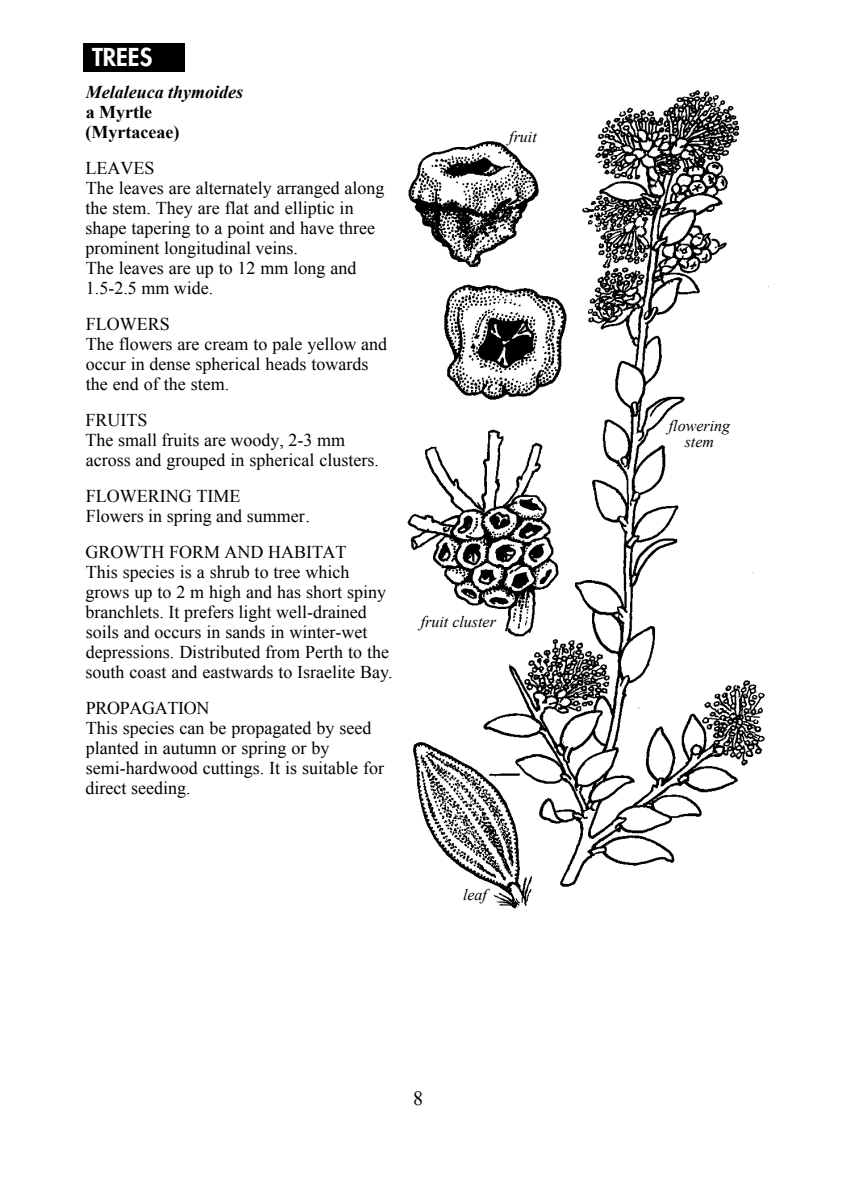
<style>
.page{position:relative;width:842px;height:1190px;background:#fff}
.page>*{position:absolute;margin:0;border:0;box-sizing:border-box;transform-origin:0 0}
.t1{font:800 24px "Futura";color:#fff}
.t2{font:20px "Times New Roman";color:#000}
.t3{font:18px/20px "Times New Roman";color:#000}
.t4{font:italic 700 18px "Times New Roman";color:#000}
.t5{font:700 18px/20px "Times New Roman";color:#000}
.t6{font:italic 16px/16px "Times New Roman";color:#000;text-align:center}
</style>
<div class="page">
<div style="left:84px;top:44px;width:102px;height:28px;background:#000"></div>
<img style="left:407px;top:90px;width:362px;height:819px">
<h1 class="t1" style="left:92px;top:46px;width:62px">TREES</h1>
<p class="t4" style="left:86px;top:82px;width:159px">Melaleuca thymoides</p>
<p class="t5" style="left:86px;top:102px;width:95px">a Myrtle (Myrtaceae)</p>
<p class="t3" style="left:86px;top:158px;width:301px">LEAVES<br>The leaves are alternately arranged along the stem. They are flat and elliptic in shape tapering to a point and have three prominent longitudinal veins.<br>The leaves are up to 12 mm long and<br>1.5-2.5 mm wide.</p>
<p class="t3" style="left:86px;top:314px;width:303px">FLOWERS<br>The flowers are cream to pale yellow and occur in dense spherical heads towards the end of the stem.</p>
<p class="t3" style="left:86px;top:410px;width:295px">FRUITS<br>The small fruits are woody, 2-3 mm across and grouped in spherical clusters.</p>
<p class="t3" style="left:86px;top:486px;width:226px">FLOWERING TIME<br>Flowers in spring and summer.</p>
<p class="t3" style="left:86px;top:542px;width:309px">GROWTH FORM AND HABITAT<br>This species is a shrub to tree which grows up to 2 m high and has short spiny branchlets. It prefers light well-drained soils and occurs in sands in winter-wet depressions. Distributed from Perth to the south coast and eastwards to Israelite Bay.</p>
<p class="t3" style="left:86px;top:698px;width:300px">PROPAGATION<br>This species can be propagated by seed planted in autumn or spring or by semi-hardwood cuttings. It is suitable for direct seeding.</p>
<p class="t6" style="left:509px;top:129px;width:29px">fruit</p>
<p class="t6" style="left:421px;top:613px;width:77px">fruit cluster</p>
<p class="t6" style="left:463px;top:887px;width:26px">leaf</p>
<p class="t2" style="left:413px;top:1087px;width:11px">8</p>
<p class="t6" style="left:669px;top:418px;width:63px">flowering stem</p>
</div>
